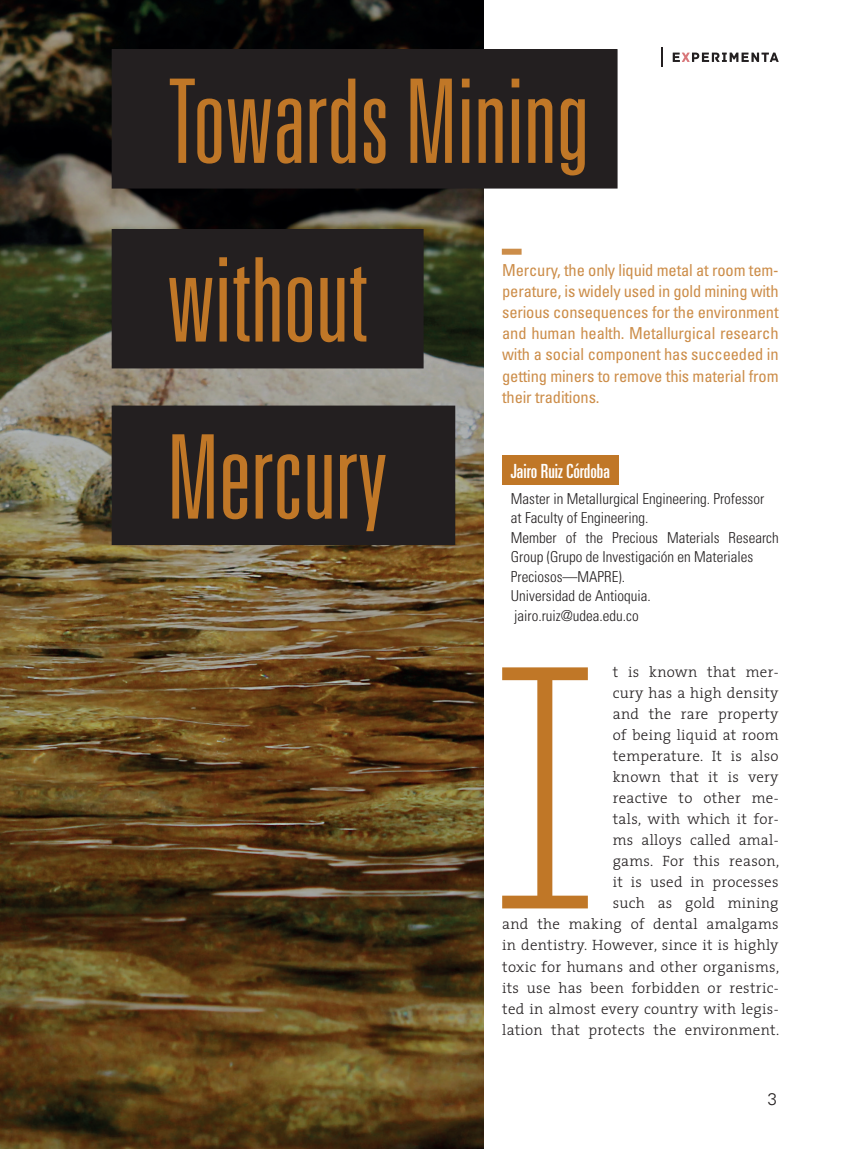
<style>
.page{position:relative;width:851px;height:1149px;background:#fff}
.page>*{position:absolute;margin:0;border:0;box-sizing:border-box;transform-origin:0 0}
.Cuerpo_de_texto_1{font:300 366px "Archer";color:#c07727}
.t1{font:300 ultra-condensed 116.7px "Univers LT Std";color:#c07727}
.Cuerpo_de_texto_1-2{font:ultra-condensed 19.5px "Univers LT Std";color:#fff}
.Cuerpo_de_texto_1-3{font:condensed 16.5px/21px "Univers LT Std";letter-spacing:-.01em;color:#cc8d49;text-align:justify}
.t2{font:300 16.5px "Univers";color:#231f20}
.Cuerpo_de_texto_1-4{font:300 15px/21px "The Serif";letter-spacing:.02em;color:#231f20;text-align:right}
.Cuerpo_de_texto_1-5{font:300 condensed 15px/19.5px "Univers LT Std";color:#231f20}
</style>
<div class="page">
<svg style="left:661px;top:48px;width:1px;height:19px"></svg>
<svg style="left:672px;top:53px;width:106px;height:9px"></svg>
<img style="left:0;top:0;width:483px;height:1148px">
<div style="left:112px;top:50px;width:505px;height:138px;background:#231f20"></div>
<div style="left:112px;top:49px;width:505px;height:139px;border:1px solid #231f20"></div>
<div style="left:112px;top:229px;width:311px;height:139px;background:#231f20"></div>
<div style="left:112px;top:406px;width:342px;height:138px;background:#231f20"></div>
<div style="left:112px;top:405px;width:343px;height:140px;border:1px solid #231f20"></div>
<div style="left:501px;top:248px;width:20px;height:6px;background:#cc8d49"></div>
<div style="left:501px;top:455px;width:117px;height:30px;background:#c07727"></div>
<p class="t1" style="left:167px;top:61px;width:423px">Towards Mining</p>
<p class="t1" style="left:167px;top:239px;width:202px">without</p>
<p class="Cuerpo_de_texto_1-3" style="left:502px;top:260px;width:278px">Mercury, the only liquid metal at room tem&shy;perature, is widely used in gold mining with serious consequences for the environment and human health. Metallurgical research with a social component has succeeded in getting miners to remove this material from their traditions.</p>
<p class="t1" style="left:167px;top:416px;width:222px">Mercury</p>
<p class="Cuerpo_de_texto_1-2" style="left:510px;top:460px;width:101px">Jairo Ruiz Córdoba</p>
<p class="Cuerpo_de_texto_1-5" style="left:510px;top:488px;width:255px">Master in Metallurgical Engineering. Professor</p>
<p class="Cuerpo_de_texto_1-5" style="left:510px;top:508px;width:139px">at Faculty of Engineering.</p>
<p class="Cuerpo_de_texto_1-5" style="left:510px;top:527px;width:269px">Member of the Precious Materials Research<br>Group (Grupo de Investigación en Materiales</p>
<p class="Cuerpo_de_texto_1-5" style="left:510px;top:566px;width:116px">Preciosos—MAPRE).</p>
<p class="Cuerpo_de_texto_1-5" style="left:510px;top:586px;width:141px">Universidad de Antioquia.</p>
<p class="Cuerpo_de_texto_1-5" style="left:514px;top:605px;width:126px">jairo.ruiz@udea.edu.co</p>
<p class="Cuerpo_de_texto_1-4" style="left:502px;top:661px;width:278px">t is known that mer-<br>cury has a high density<br>and the rare property<br>of being liquid at room<br>temperature. It is also<br>known that it is very<br>reactive to other me-<br>tals, with which it for-<br>ms alloys called amal-<br>gams. For this reason,<br>it is used in processes<br>such as gold mining<br>and the making of dental amalgams in dentistry. However, since it is highly toxic for humans and other organisms, its use has been forbidden or restric&shy;ted in almost every country with legis&shy;lation that protects the environment.</p>
<p class="Cuerpo_de_texto_1" style="left:484px;top:546px;width:123px">I</p>
<p class="t2" style="left:767px;top:1088px;width:11px">3</p>
</div>
